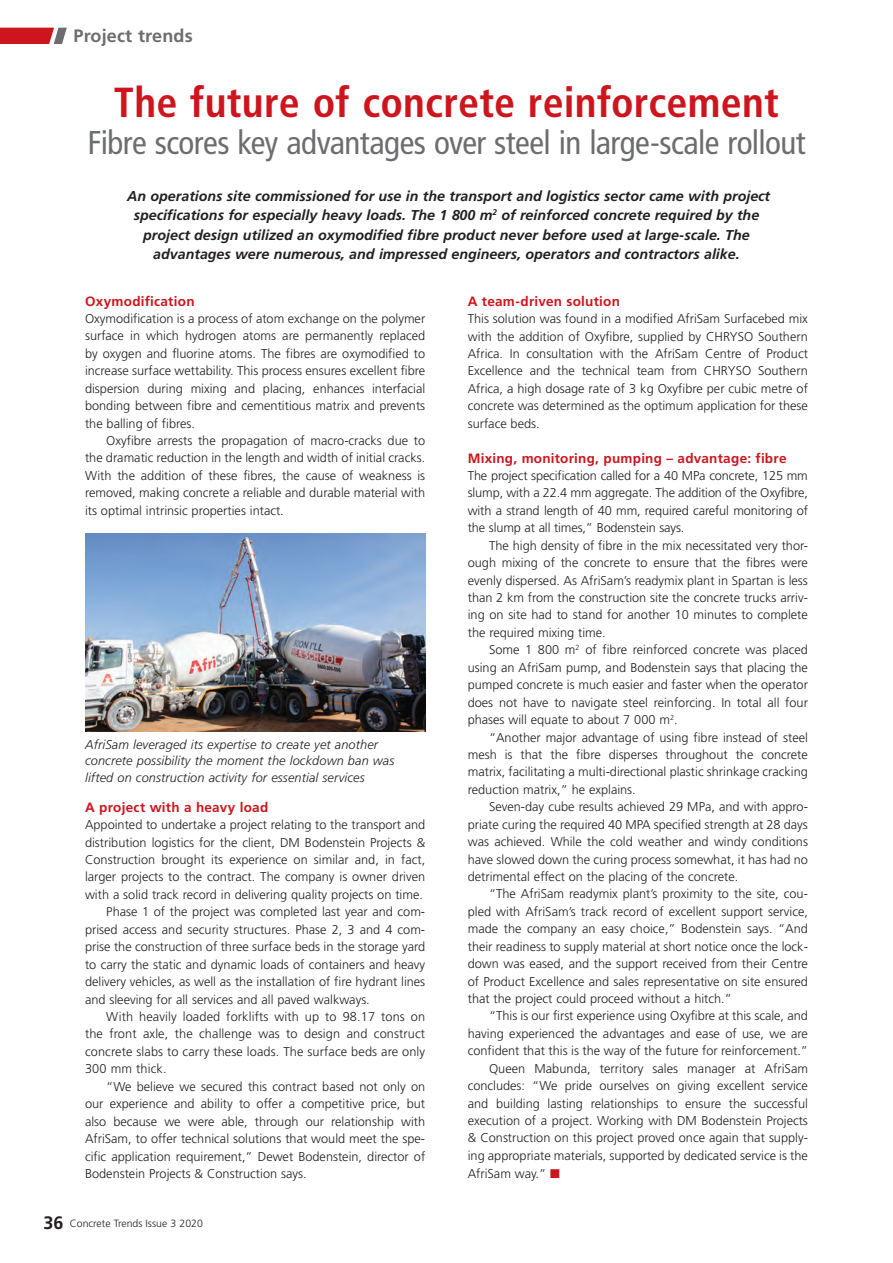
<style>
.page{position:relative;width:893px;height:1263px;background:#fff}
.page>*{position:absolute;margin:0;border:0;box-sizing:border-box;transform-origin:0 0}
.Headline{font:700 condensed 42px "Frutiger";letter-spacing:.005em;color:#cd151d}
.Headline-2{font:condensed 33px "Frutiger";letter-spacing:-.02em;color:#6c6d70}
.text{font:700 18px "Frutiger LT Std";letter-spacing:.01em;color:#6c6d70}
.Intro_Paragraph{font:italic 700 14.25px/19.5px "Frutiger LT Std";color:#231f20;text-align:center}
.Crosshead{font:700 13.5px "Frutiger LT Std";letter-spacing:.02em;color:#cd151d}
.Body_copy_Indent{font:300 12.75px/17.4px "Frutiger LT Std";color:#231f20;text-align:justify}
.Body_Copy{font:300 12.75px/17.4px "Frutiger LT Std";color:#231f20;text-align:justify}
.Captions{font:italic 300 12.75px/16.5px "Frutiger LT Std";letter-spacing:.01em;color:#231f20}
.t1{font:300 10.5px "Frutiger LT Std";color:#231f20}
.s1{color:#cd151d}
.s2{font-weight:700;font-size:18px}
</style>
<div class="page">
<svg style="left:0;top:28px;width:67px;height:16px"></svg>
<img style="left:85px;top:534px;width:340px;height:197px">
<p class="text" style="left:73px;top:25px;width:121px">Project trends</p>
<p class="Headline" style="left:114px;top:77px;width:667px">The future of concrete reinforcement</p>
<p class="Headline-2" style="left:87px;top:123px;width:720px">Fibre scores key advantages over steel in large-scale rollout</p>
<p class="Intro_Paragraph" style="left:127px;top:186px;width:644px">An operations site commissioned for use in the transport and logistics sector came with project specifications for especially heavy loads. The 1 800 m<sup>2</sup> of reinforced concrete required by the project design utilized an oxymodified fibre product never before used at large-scale. The advantages were numerous, and impressed engineers, operators and contractors alike.</p>
<p class="Crosshead" style="left:85px;top:293px;width:111px">Oxymodification</p>
<p class="Body_Copy" style="left:85px;top:310px;width:342px">Oxymodification is a process of atom exchange on the polymer surface in which hydrogen atoms are permanently replaced by oxygen and fluorine atoms. The fibres are oxymodified to increase surface wettability. This process ensures excellent fibre dispersion during mixing and placing, enhances interfacial bonding between fibre and cementitious matrix and prevents the balling of fibres.</p>
<p class="Body_copy_Indent" style="left:85px;top:432px;width:342px;text-indent:21px">Oxyfibre arrests the propagation of macro-cracks due to the dramatic reduction in the length and width of initial cracks.<br>With the addition of these fibres, the cause of weakness is removed, making concrete a reliable and durable material with its optimal intrinsic properties intact.</p>
<p class="Crosshead" style="left:468px;top:293px;width:154px">A team-driven solution</p>
<p class="Body_Copy" style="left:468px;top:310px;width:342px">This solution was found in a modified AfriSam Surfacebed mix with the addition of Oxyfibre, supplied by CHRYSO Southern Africa. In consultation with the AfriSam Centre of Product Excellence and the technical team from CHRYSO Southern Africa, a high dosage rate of 3 kg Oxyfibre per cubic metre of concrete was determined as the optimum application for these surface beds.</p>
<p class="Crosshead" style="left:468px;top:450px;width:320px">Mixing, monitoring, pumping – advantage: fibre</p>
<p class="Body_Copy" style="left:468px;top:467px;width:342px">The project specification called for a 40 MPa concrete, 125 mm slump, with a 22.4 mm aggregate. The addition of the Oxyfibre, with a strand length of 40 mm, required careful monitoring of the slump at all times,” Bodenstein says.</p>
<p class="Body_copy_Indent" style="left:468px;top:537px;width:342px;text-indent:21px">The high density of fibre in the mix necessitated very thor&shy;ough mixing of the concrete to ensure that the fibres were evenly dispersed. As AfriSam’s readymix plant in Spartan is less than 2 km from the construction site the concrete trucks arriv&shy;ing on site had to stand for another 10 minutes to complete the required mixing time.</p>
<p class="Body_copy_Indent" style="left:468px;top:641px;width:342px;text-indent:21px">Some 1 800 m<sup>2</sup> of fibre reinforced concrete was placed using an AfriSam pump, and Bodenstein says that placing the pumped concrete is much easier and faster when the operator does not have to navigate steel reinforcing. In total all four phases will equate to about 7 000 m<sup>2</sup>.</p>
<p class="Body_copy_Indent" style="left:468px;top:729px;width:342px;text-indent:21px">“Another major advantage of using fibre instead of steel mesh is that the fibre disperses throughout the concrete matrix, facilitating a multi-directional plastic shrinkage cracking reduction matrix,” he explains.</p>
<p class="Body_copy_Indent" style="left:468px;top:798px;width:342px;text-indent:21px">Seven-day cube results achieved 29 MPa, and with appro&shy;priate curing the required 40 MPA specified strength at 28 days was achieved. While the cold weather and windy conditions have slowed down the curing process somewhat, it has had no detrimental effect on the placing of the concrete.</p>
<p class="Body_copy_Indent" style="left:468px;top:885px;width:342px;text-indent:21px">“The AfriSam readymix plant’s proximity to the site, cou&shy;pled with AfriSam’s track record of excellent support service, made the company an easy choice,” Bodenstein says. “And their readiness to supply material at short notice once the lock&shy;down was eased, and the support received from their Centre of Product Excellence and sales representative on site ensured that the project could proceed without a hitch.”</p>
<p class="Body_copy_Indent" style="left:468px;top:1007px;width:342px;text-indent:21px">“This is our first experience using Oxyfibre at this scale, and having experienced the advantages and ease of use, we are confident that this is the way of the future for reinforcement.”</p>
<p class="Body_copy_Indent" style="left:468px;top:1060px;width:342px;text-indent:21px">Queen Mabunda, territory sales manager at AfriSam concludes: “We pride ourselves on giving excellent service and building lasting relationships to ensure the successful execution of a project. Working with DM Bodenstein Projects &amp; Construction on this project proved once again that supply&shy;ing appropriate materials, supported by dedicated service is the AfriSam way.” <span class="s1">■</span></p>
<p class="Captions" style="left:85px;top:736px;width:311px">AfriSam leveraged its expertise to create yet another concrete possibility the moment the lockdown ban was lifted on construction activity for essential services</p>
<p class="Crosshead" style="left:85px;top:799px;width:185px">A project with a heavy load</p>
<p class="Body_Copy" style="left:85px;top:816px;width:342px">Appointed to undertake a project relating to the transport and distribution logistics for the client, DM Bodenstein Projects &amp; Construction brought its experience on similar and, in fact, larger projects to the contract. The company is owner driven with a solid track record in delivering quality projects on time.</p>
<p class="Body_copy_Indent" style="left:85px;top:903px;width:342px;text-indent:21px">Phase 1 of the project was completed last year and com&shy;prised access and security structures. Phase 2, 3 and 4 com&shy;prise the construction of three surface beds in the storage yard to carry the static and dynamic loads of containers and heavy delivery vehicles, as well as the installation of fire hydrant lines and sleeving for all services and all paved walkways.</p>
<p class="Body_copy_Indent" style="left:85px;top:1008px;width:342px;text-indent:21px">With heavily loaded forklifts with up to 98.17 tons on the front axle, the challenge was to design and construct concrete slabs to carry these loads. The surface beds are only 300 mm thick.</p>
<p class="Body_copy_Indent" style="left:85px;top:1078px;width:342px;text-indent:21px">“We believe we secured this contract based not only on our experience and ability to offer a competitive price, but also because we were able, through our relationship with AfriSam, to offer technical solutions that would meet the spe&shy;cific application requirement,” Dewet Bodenstein, director of Bodenstein Projects &amp; Construction says.</p>
<p class="t1" style="left:44px;top:1217px;width:161px"><span class="s2">36</span> Concrete Trends Issue 3 2020</p>
</div>
